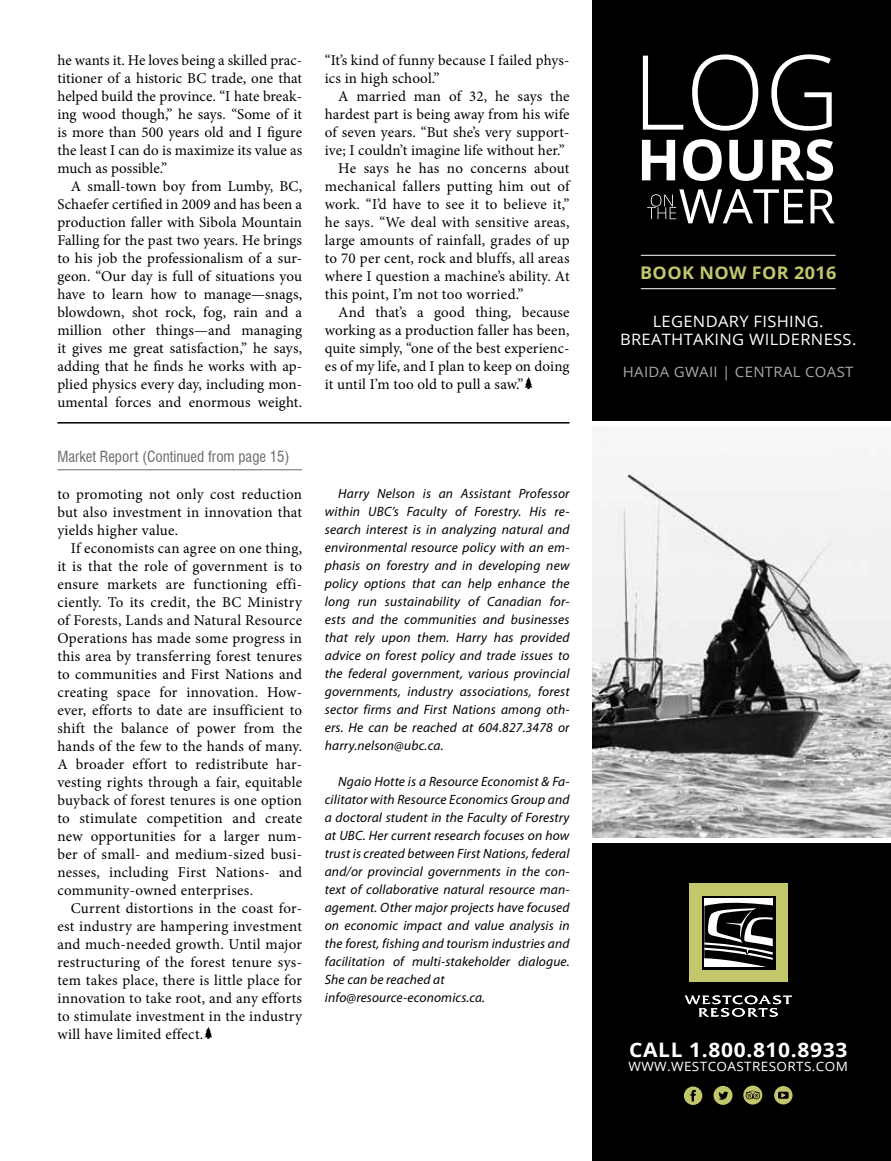
<style>
.page{position:relative;width:891px;height:1161px;background:#fff}
.page>*{position:absolute;margin:0;border:0;box-sizing:border-box;transform-origin:0 0}
.t1{font:700 19.95px "Open Sans";letter-spacing:.03em;color:#fff;scale:1.05 1}
.t2{font:700 17.4px "Open Sans";letter-spacing:.02em;color:#c2c76c}
.t3{font:15.6px/18px "Open Sans";letter-spacing:.02em;color:#fff;text-align:center;scale:1.05 1}
.t4{font:15px/18px "Minion Pro";letter-spacing:.01em;color:#000;text-align:justify}
.t5{font:condensed 15px "Swiss 721 BT";color:#696a6d}
.t6{font:14.25px "Open Sans";letter-spacing:.02em;color:#a7a9ac;scale:1.05 1}
.t7{font:italic 13.5px/18px "Myriad Pro";letter-spacing:.01em;color:#000;text-align:justify}
.t8{font:12.9px "Open Sans";letter-spacing:.03em;color:#fff;scale:1.05 1}
</style>
<div class="page">
<div style="left:592px;top:839px;width:299px;height:322px;background:#000"></div>
<div style="left:592px;top:0;width:299px;height:424px;background:#000"></div>
<img style="left:592px;top:473px;width:299px;height:365px">
<svg style="left:684px;top:1086px;width:18px;height:19px"></svg>
<svg style="left:714px;top:1086px;width:19px;height:19px"></svg>
<svg style="left:743px;top:1086px;width:19px;height:19px"></svg>
<svg style="left:774px;top:1086px;width:19px;height:18px"></svg>
<svg style="left:684px;top:995px;width:108px;height:22px"></svg>
<div style="left:689px;top:883px;width:99px;height:99px;background:#c2c76c"></div>
<svg style="left:702px;top:896px;width:74px;height:73px"></svg>
<div style="left:705px;top:899px;width:68px;height:68px;background:#fff"></div>
<svg style="left:704px;top:903px;width:69px;height:65px"></svg>
<hr style="left:641px;top:255px;width:195px;height:1px;background:#fff">
<hr style="left:641px;top:288px;width:195px;height:1px;background:#fff">
<svg style="left:643px;top:54px;width:189px;height:77px"></svg>
<svg style="left:647px;top:189px;width:188px;height:34px"></svg>
<svg style="left:642px;top:139px;width:191px;height:42px"></svg>
<div style="left:592px;top:838px;width:299px;height:5px;background:#fff"></div>
<hr style="left:592px;top:422px;width:299px;height:4px;background:#fff">
<hr style="left:57px;top:422px;width:513px;height:2px;background:#000">
<hr style="left:57px;top:469px;width:245px;height:1px;background:#696a6d">
<svg style="left:205px;top:1027px;width:7px;height:12px"></svg>
<svg style="left:525px;top:377px;width:7px;height:12px"></svg>
<p class="t4" style="left:57px;top:51px;width:246px">he wants it. He loves being a skilled prac&shy;titioner of a historic BC trade, one that helped build the province. “I hate break&shy;ing wood though,” he says. “Some of it is more than 500 years old and I figure the least I can do is maximize its value as much as possible.”</p>
<p class="t4" style="left:57px;top:177px;width:246px;text-indent:14px">A small-town boy from Lumby, BC, Schaefer certified in 2009 and has been a production faller with Sibola Mountain Falling for the past two years. He brings to his job the professionalism of a sur&shy;geon. “Our day is full of situations you have to learn how to manage—snags, blowdown, shot rock, fog, rain and a million other things—and managing it gives me great satisfaction,” he says, adding that he finds he works with ap&shy;plied physics every day, including mon&shy;umental forces and enormous weight.</p>
<p class="t5" style="left:57px;top:447px;width:234px">Market Report (Continued from page 15)</p>
<p class="t4" style="left:57px;top:485px;width:246px">to promoting not only cost reduction but also investment in innovation that yields higher value.</p>
<p class="t4" style="left:57px;top:539px;width:246px;text-indent:14px">If economists can agree on one thing, it is that the role of government is to ensure markets are functioning effi&shy;ciently. To its credit, the BC Ministry of Forests, Lands and Natural Resource Operations has made some progress in this area by transferring forest tenures to communities and First Nations and creating space for innovation. How&shy;ever, efforts to date are insufficient to shift the balance of power from the hands of the few to the hands of many.<br>A broader effort to redistribute har&shy;vesting rights through a fair, equitable buyback of forest tenures is one option to stimulate competition and create new opportunities for a larger num&shy;ber of small- and medium-sized busi&shy;nesses, including First Nations- and community-owned enterprises.</p>
<p class="t4" style="left:57px;top:899px;width:246px;text-indent:14px">Current distortions in the coast for&shy;est industry are hampering investment and much-needed growth. Until major restructuring of the forest tenure sys&shy;tem takes place, there is little place for innovation to take root, and any efforts to stimulate investment in the industry will have limited effect.</p>
<p class="t4" style="left:325px;top:51px;width:246px">“It’s kind of funny because I failed phys&shy;ics in high school.”</p>
<p class="t4" style="left:338px;top:87px;width:233px">A married man of 32, he says the</p>
<p class="t4" style="left:325px;top:105px;width:246px">hardest part is being away from his wife</p>
<p class="t4" style="left:325px;top:123px;width:246px">of seven years. “But she’s very support-</p>
<p class="t4" style="left:325px;top:141px;width:242px">ive; I couldn’t imagine life without her.”</p>
<p class="t4" style="left:338px;top:159px;width:233px">He says he has no concerns about</p>
<p class="t4" style="left:325px;top:177px;width:246px">mechanical fallers putting him out of</p>
<p class="t4" style="left:325px;top:195px;width:246px">work. “I’d have to see it to believe it,”</p>
<p class="t4" style="left:325px;top:213px;width:246px">he says. “We deal with sensitive areas,</p>
<p class="t4" style="left:325px;top:231px;width:246px">large amounts of rainfall, grades of up</p>
<p class="t4" style="left:325px;top:249px;width:246px">to 70 per cent, rock and bluffs, all areas</p>
<p class="t4" style="left:325px;top:267px;width:246px">where I question a machine’s ability. At</p>
<p class="t4" style="left:325px;top:285px;width:200px">this point, I’m not too worried.”</p>
<p class="t4" style="left:338px;top:303px;width:233px">And that’s a good thing, because</p>
<p class="t4" style="left:325px;top:321px;width:246px">working as a production faller has been,</p>
<p class="t4" style="left:325px;top:339px;width:246px">quite simply, “one of the best experienc-</p>
<p class="t4" style="left:325px;top:357px;width:246px">es of my life, and I plan to keep on doing</p>
<p class="t4" style="left:325px;top:375px;width:200px">it until I’m too old to pull a saw.”</p>
<p class="t7" style="left:325px;top:484px;width:246px;text-indent:14px">Harry Nelson is an Assistant Professor within UBC’s Faculty of Forestry. His re&shy;search interest is in analyzing natural and environmental resource policy with an em&shy;phasis on forestry and in developing new policy options that can help enhance the long run sustainability of Canadian for&shy;ests and the communities and businesses that rely upon them. Harry has provided advice on forest policy and trade issues to the federal government, various provincial governments, industry associations, forest sector firms and First Nations among oth&shy;ers. He can be reached at 604.827.3478 or harry.nelson@ubc.ca.</p>
<p class="t7" style="left:325px;top:772px;width:246px;text-align:left;text-indent:14px">Ngaio Hotte is a Resource Economist &amp; Fa&shy;cilitator with Resource Economics Group and a doctoral student in the Faculty of Forestry at UBC. Her current research focuses on how trust is created between First Nations, federal and/or provincial governments in the con&shy;text of collaborative natural resource man&shy;agement. Other major projects have focused on economic impact and value analysis in the forest, fishing and tourism industries and facilitation of multi-stakeholder dialogue.<br>She can be reached at info@resource-economics.ca.</p>
<p class="t2" style="left:640px;top:260px;width:198px">BOOK NOW FOR 2016</p>
<p class="t3" style="left:620px;top:312px;width:227px">LEGENDARY FISHING.<br>BREATHTAKING WILDERNESS.</p>
<p class="t6" style="left:623px;top:362px;width:221px">HAIDA GWAII | CENTRAL COAST</p>
<h1 class="t1" style="left:629px;top:1035px;width:209px">CALL 1.800.810.8933</h1>
<p class="t8" style="left:628px;top:1057px;width:211px">WWW.WESTCOASTRESORTS.COM</p>
</div>
